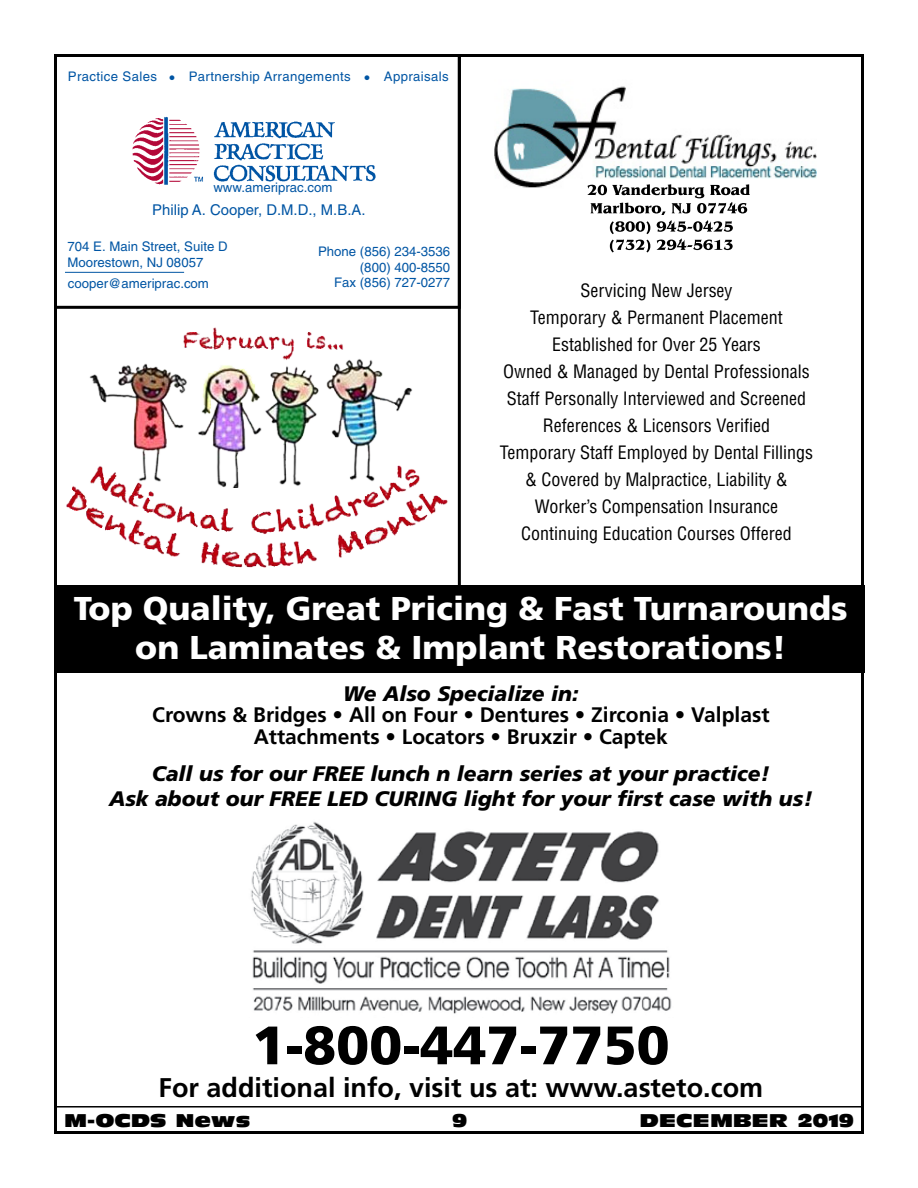
<style>
.page{position:relative;width:918px;height:1188px;background:#fff}
.page>*{position:absolute;margin:0;border:0;box-sizing:border-box;transform-origin:0 0}
.t1{font:900 54px "Frutiger";color:#000}
.t2{font:900 33px/39.6px "Frutiger";color:#fff;text-align:center}
.t3{font:700 27px "Frutiger";color:#000}
.t4{font:italic 900 21px/25.2px "Frutiger";color:#000;text-align:center}
.t5{font:700 21px/21.6px "Frutiger";color:#000;text-align:center}
.t6{font:condensed 18px/27px "Helvetica";color:#000;text-align:center}
.t7{font:18px "Antique Olive Nord";color:#000}
.t8{font:14.85px "Helvetica";color:#0055a4}
.t9{font:13.2px/15.9px "Helvetica";color:#0055a4;text-align:right}
.t10{font:13.2px "Helvetica";letter-spacing:.03em;color:#0055a4}
</style>
<div class="page">
<hr style="left:54px;top:1106px;width:810px;height:2px;background:#000">
<img style="left:495px;top:86px;width:321px;height:102px">
<svg style="left:587px;top:184px;width:163px;height:69px"></svg>
<div style="left:56px;top:585px;width:808px;height:87px;background:#000"></div>
<img style="left:251px;top:822px;width:421px;height:192px">
<hr style="left:458px;top:55px;width:3px;height:530px;background:#000">
<svg style="left:54px;top:54px;width:408px;height:256px"></svg>
<img style="left:183px;top:327px;width:160px;height:29px">
<img style="left:66px;top:488px;width:382px;height:80px">
<img style="left:72px;top:356px;width:348px;height:132px">
<p class="t10" style="left:68px;top:69px;width:383px">Practice Sales ● Partnership Arrangements ● Appraisals</p>
<p class="t9" style="left:213px;top:180px;width:120px">www.ameriprac.com</p>
<p class="t8" style="left:152px;top:201px;width:215px">Philip A. Cooper, D.M.D., M.B.A.</p>
<p class="t9" style="left:335px;top:248px;width:118px">00 400 8550<br>Fax (856) 727-0277</p>
<p class="t9" style="left:67px;top:238px;width:162px;text-align:left">704 E. Main Street, Suite D<br>Moorestown, NJ 08057</p>
<p class="t9" style="left:318px;top:243px;width:134px">Phone (856) 234-3536 (800) 400-8550<br>Fax (856) 727-0277</p>
<p class="t9" style="left:69px;top:243px;width:137px">Moorestown, NJ 08057</p>
<p class="t9" style="left:68px;top:249px;width:143px">cooper@ameriprac.com</p>
<p class="t9" style="left:335px;top:248px;width:118px">Fax (856) 727-0277</p>
<p class="t9" style="left:68px;top:275px;width:143px">cooper@ameriprac.com</p>
<p class="t6" style="left:500px;top:277px;width:315px">Servicing New Jersey<br>Temporary &amp; Permanent Placement Established for Over 25 Years<br>Owned &amp; Managed by Dental Professionals Staff Personally Interviewed and Screened References &amp; Licensors Verified<br>Temporary Staff Employed by Dental Fillings &amp; Covered by Malpractice, Liability &amp; Worker’s Compensation Insurance Continuing Education Courses Offered</p>
<h2 class="t2" style="left:74px;top:588px;width:775px">Top Quality, Great Pricing &amp; Fast Turnarounds on Laminates &amp; Implant Restorations!</h2>
<p class="t4" style="left:343px;top:681px;width:237px">We Also Specialize in:</p>
<p class="t5" style="left:152px;top:704px;width:619px">Crowns &amp; Bridges • All on Four • Dentures • Zirconia • Valplast<br>Attachments • Locators • Bruxzir • Captek</p>
<p class="t4" style="left:109px;top:761px;width:705px">Call us for our FREE lunch n learn series at your practice!<br>Ask about our FREE LED CURING light for your first case with us!</p>
<h1 class="t1" style="left:252px;top:1013px;width:419px">1-800-447-7750</h1>
<h3 class="t3" style="left:159px;top:1071px;width:606px">For additional info, visit us at: www.asteto.com</h3>
<p class="t7" style="left:64px;top:1109px;width:188px">M-OCDS News</p>
<p class="t7" style="left:452px;top:1109px;width:17px">9</p>
<p class="t7" style="left:640px;top:1109px;width:215px">DECEMBER 2019</p>
</div>
